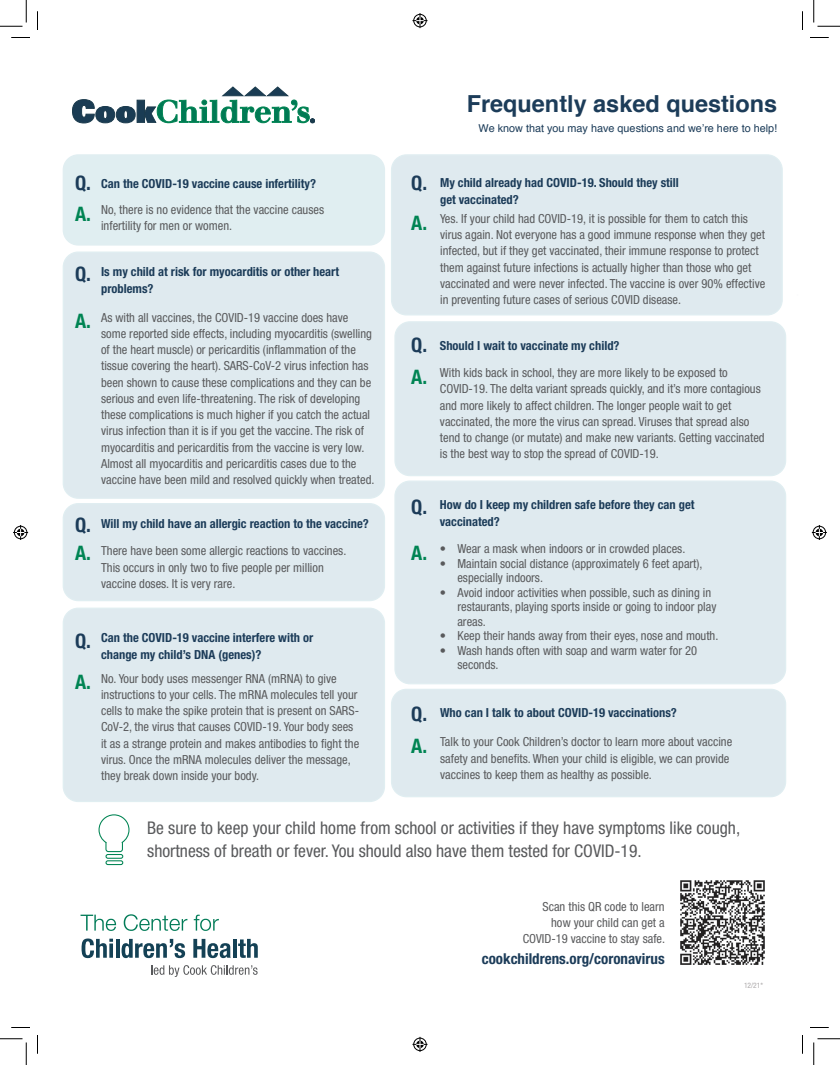
<style>
.page{position:relative;width:840px;height:1065px;background:#fff}
.page>*{position:absolute;margin:0;border:0;box-sizing:border-box;transform-origin:0 0}
.t1{font:700 23.5px "Helvetica";color:#1c3c59}
.Section_Header{font:700 condensed 20px "Helvetica Neue";color:#1c3c59}
.Section_Header-2{font:700 condensed 20px "Helvetica Neue";color:#008453}
.Question_Text{font:condensed 17.5px/22.5px "Helvetica Neue LT Std";color:#595a5c}
.Question_Text-2{font:700 condensed 15px "Helvetica Neue";color:#1c3c59}
.Answer_Text{font:condensed 12.5px/16.2px "Helvetica Neue LT Std";color:#595a5c}
.Question_Text-3{font:700 condensed 12.5px/17.5px "Helvetica Neue";color:#1c3c59}
.Question_Text-4{font:condensed 12.5px/16.2px "Helvetica Neue LT Std";color:#595a5c;text-align:right}
.t2{font:10.88px "Helvetica";color:#1c3c59}
.Condensed_Body{font:condensed 7.5px "Helvetica Neue LT Std";color:#aba8a9}
</style>
<div class="page">
<svg style="left:82px;top:939px;width:31px;height:19px"></svg>
<svg style="left:109px;top:944px;width:4px;height:14px"></svg>
<hr style="left:116px;top:939px;width:3px;height:19px;background:#144155">
<svg style="left:122px;top:939px;width:63px;height:19px"></svg>
<svg style="left:193px;top:939px;width:38px;height:19px"></svg>
<hr style="left:233px;top:939px;width:4px;height:19px;background:#144155">
<svg style="left:238px;top:939px;width:20px;height:19px"></svg>
<svg style="left:81px;top:915px;width:35px;height:16px"></svg>
<svg style="left:124px;top:914px;width:63px;height:17px"></svg>
<svg style="left:194px;top:915px;width:25px;height:16px"></svg>
<svg style="left:151px;top:965px;width:107px;height:12px"></svg>
<div style="left:63px;top:155px;width:321px;height:90px;background:#e0eef1;border-radius:15px"></div>
<div style="left:63px;top:154px;width:322px;height:92px;border:1px solid #bbd9e1;border-radius:15px"></div>
<div style="left:63px;top:252px;width:321px;height:246px;background:#dfeaef;border-radius:15px"></div>
<div style="left:63px;top:251px;width:322px;height:248px;border:1px solid #bbd9e1;border-radius:15px"></div>
<div style="left:63px;top:504px;width:321px;height:97px;background:#dfeaef;border-radius:15px"></div>
<div style="left:63px;top:503px;width:322px;height:98px;border:1px solid #bbd9e1;border-radius:15px"></div>
<div style="left:63px;top:608px;width:321px;height:193px;background:#dfeaef;border-radius:15px"></div>
<div style="left:63px;top:608px;width:322px;height:194px;border:1px solid #bbd9e1;border-radius:15px"></div>
<div style="left:392px;top:155px;width:390px;height:160px;background:#dfeaef;border-radius:15px"></div>
<div style="left:391px;top:154px;width:392px;height:162px;border:1px solid #bbd9e1;border-radius:15px"></div>
<div style="left:392px;top:689px;width:394px;height:108px;background:#dfeaef;border-radius:15px"></div>
<div style="left:391px;top:689px;width:395px;height:108px;border:1px solid #bbd9e1;border-radius:15px"></div>
<div style="left:395px;top:322px;width:391px;height:154px;background:#dfeaef;border-radius:15px"></div>
<div style="left:394px;top:321px;width:392px;height:155px;border:1px solid #bbd9e1;border-radius:15px"></div>
<div style="left:395px;top:481px;width:391px;height:203px;background:#dfeaef;border-radius:15px"></div>
<div style="left:394px;top:481px;width:392px;height:203px;border:1px solid #bbd9e1;border-radius:15px"></div>
<div style="left:106px;top:854px;width:17px;height:5px;border:1px solid #008453;border-radius:2px"></div>
<svg style="left:98px;top:814px;width:32px;height:39px"></svg>
<div style="left:106px;top:860px;width:17px;height:5px;border:1px solid #008453;border-radius:2px"></div>
<img style="left:680px;top:880px;width:85px;height:85px">
<svg style="left:72px;top:87px;width:243px;height:36px"></svg>
<svg style="left:11px;top:37px;width:19px;height:1px"></svg>
<svg style="left:810px;top:37px;width:19px;height:1px"></svg>
<svg style="left:11px;top:1027px;width:19px;height:1px"></svg>
<svg style="left:810px;top:1027px;width:19px;height:1px"></svg>
<svg style="left:37px;top:11px;width:1px;height:19px"></svg>
<svg style="left:37px;top:1035px;width:1px;height:19px"></svg>
<svg style="left:802px;top:11px;width:1px;height:19px"></svg>
<svg style="left:802px;top:1035px;width:1px;height:19px"></svg>
<svg style="left:0;top:0;width:27px;height:27px"></svg>
<svg style="left:0;top:1039px;width:27px;height:26px"></svg>
<svg style="left:814px;top:0;width:26px;height:27px"></svg>
<svg style="left:814px;top:1039px;width:26px;height:26px"></svg>
<svg style="left:412px;top:13px;width:16px;height:15px"></svg>
<svg style="left:412px;top:1037px;width:16px;height:15px"></svg>
<svg style="left:13px;top:525px;width:15px;height:15px"></svg>
<svg style="left:812px;top:525px;width:15px;height:15px"></svg>
<p class="t1" style="left:467px;top:85px;width:312px">Frequently asked questions</p>
<p class="t2" style="left:479px;top:120px;width:300px">We know that you may have questions and we’re here to help!</p>
<p class="Section_Header" style="left:75px;top:171px;width:17px">Q.</p>
<p class="Section_Header" style="left:411px;top:171px;width:17px">Q.</p>
<p class="Question_Text-3" style="left:101px;top:175px;width:217px">Can the COVID-19 vaccine cause infertility?</p>
<p class="Answer_Text" style="left:101px;top:201px;width:225px">No, there is no evidence that the vaccine causes infertility for men or women.</p>
<p class="Question_Text-3" style="left:101px;top:262px;width:240px">Is my child at risk for myocarditis or other heart problems?</p>
<p class="Section_Header-2" style="left:75px;top:202px;width:17px">A.</p>
<p class="Section_Header-2" style="left:411px;top:210px;width:17px">A.</p>
<p class="Section_Header" style="left:75px;top:262px;width:17px">Q.</p>
<p class="Section_Header-2" style="left:75px;top:309px;width:17px">A.</p>
<p class="Answer_Text" style="left:101px;top:309px;width:275px">As with all vaccines, the COVID-19 vaccine does have some reported side effects, including myocarditis (swelling of the heart muscle) or pericarditis (inflammation of the tissue covering the heart). SARS-CoV-2 virus infection has been shown to cause these complications and they can be serious and even life-threatening. The risk of developing these complications is much higher if you catch the actual virus infection than it is if you get the vaccine. The risk of myocarditis and pericarditis from the vaccine is very low.<br>Almost all myocarditis and pericarditis cases due to the vaccine have been mild and resolved quickly when treated.</p>
<p class="Section_Header" style="left:411px;top:333px;width:17px">Q.</p>
<p class="Section_Header-2" style="left:411px;top:364px;width:17px">A.</p>
<p class="Section_Header" style="left:75px;top:513px;width:17px">Q.</p>
<p class="Section_Header-2" style="left:75px;top:541px;width:17px">A.</p>
<p class="Question_Text-3" style="left:101px;top:515px;width:269px">Will my child have an allergic reaction to the vaccine?</p>
<p class="Answer_Text" style="left:101px;top:543px;width:247px">There have been some allergic reactions to vaccines.<br>This occurs in only two to five people per million vaccine doses. It is very rare.</p>
<p class="Section_Header" style="left:75px;top:628px;width:17px">Q.</p>
<p class="Section_Header-2" style="left:75px;top:670px;width:17px">A.</p>
<p class="Question_Text-3" style="left:101px;top:628px;width:214px">Can the COVID-19 vaccine interfere with or change my child’s DNA (genes)?</p>
<p class="Answer_Text" style="left:101px;top:670px;width:260px">No. Your body uses messenger RNA (mRNA) to give instructions to your cells. The mRNA molecules tell your cells to make the spike protein that is present on SARS-CoV-2, the virus that causes COVID-19. Your body sees it as a strange protein and makes antibodies to fight the virus. Once the mRNA molecules deliver the message, they break down inside your body.</p>
<p class="Section_Header" style="left:411px;top:495px;width:17px">Q.</p>
<p class="Section_Header-2" style="left:411px;top:541px;width:17px">A.</p>
<p class="Section_Header" style="left:411px;top:702px;width:17px">Q.</p>
<p class="Section_Header-2" style="left:411px;top:734px;width:17px">A.</p>
<p class="Question_Text-3" style="left:440px;top:173px;width:240px">My child already had COVID-19. Should they still get vaccinated?</p>
<p class="Answer_Text" style="left:440px;top:210px;width:327px">Yes. If your child had COVID-19, it is possible for them to catch this virus again. Not everyone has a good immune response when they get infected, but if they get vaccinated, their immune response to protect them against future infections is actually higher than those who get vaccinated and were never infected. The vaccine is over 90% effective in preventing future cases of serious COVID disease.</p>
<p class="Question_Text-3" style="left:440px;top:336px;width:181px">Should I wait to vaccinate my child?</p>
<p class="Answer_Text" style="left:440px;top:364px;width:326px">With kids back in school, they are more likely to be exposed to COVID-19. The delta variant spreads quickly, and it’s more contagious and more likely to affect children. The longer people wait to get vaccinated, the more the virus can spread. Viruses that spread also tend to change (or mutate) and make new variants. Getting vaccinated is the best way to stop the spread of COVID-19.</p>
<p class="Question_Text-3" style="left:440px;top:495px;width:256px">How do I keep my children safe before they can get vaccinated?</p>
<p class="Answer_Text" style="left:440px;top:541px;width:247px">• Wear a mask when indoors or in crowded places.</p>
<p class="Answer_Text" style="left:457px;top:556px;width:247px;line-height:14.5px;text-indent:-18px">• Maintain social distance (approximately 6 feet apart), especially indoors.</p>
<p class="Answer_Text" style="left:457px;top:585px;width:261px;line-height:14.5px;text-indent:-18px">• Avoid indoor activities when possible, such as dining in restaurants, playing sports inside or going to indoor play areas.</p>
<p class="Answer_Text" style="left:440px;top:628px;width:280px">• Keep their hands away from their eyes, nose and mouth.</p>
<p class="Answer_Text" style="left:457px;top:643px;width:241px;line-height:14.5px;text-indent:-18px">• Wash hands often with soap and warm water for 20 seconds.</p>
<p class="Question_Text-3" style="left:440px;top:704px;width:238px">Who can I talk to about COVID-19 vaccinations?</p>
<p class="Answer_Text" style="left:440px;top:734px;width:294px">Talk to your Cook Children’s doctor to learn more about vaccine safety and benefits. When your child is eligible, we can provide vaccines to keep them as healthy as possible.</p>
<p class="Question_Text" style="left:147px;top:816px;width:594px">Be sure to keep your child home from school or activities if they have symptoms like cough, shortness of breath or fever. You should also have them tested for COVID-19.</p>
<p class="Question_Text-4" style="left:523px;top:898px;width:144px">Scan this QR code to learn how your child can get a<br>COVID-19 vaccine to stay safe.</p>
<p class="Question_Text-2" style="left:482px;top:949px;width:184px">cookchildrens.org/coronavirus</p>
<p class="Condensed_Body" style="left:744px;top:981px;width:21px">12/21*</p>
</div>
